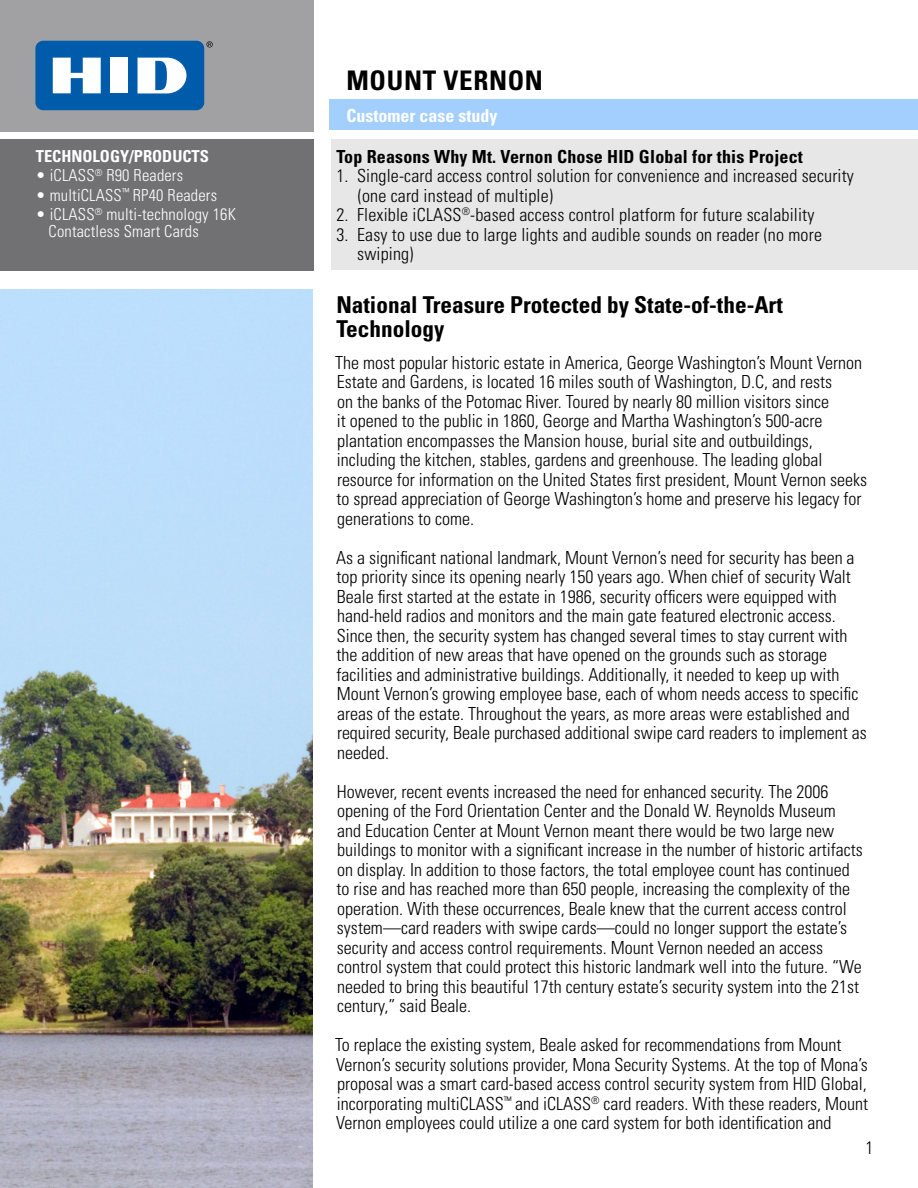
<style>
.page{position:relative;width:918px;height:1188px;background:#fff}
.page>*{position:absolute;margin:0;border:0;box-sizing:border-box;transform-origin:0 0}
.t1{font:700 condensed 27px "Univers";letter-spacing:.025em;color:#000}
.t2{font:700 condensed 23.25px/24px "Univers";color:#000}
.t3{font:300 condensed 18px/19.5px "Univers";color:#000}
.t4{font:700 condensed 18px "Univers";letter-spacing:.01em;color:#000}
.t5{font:700 condensed 18px "Univers";color:#fff}
.t6{font:300 condensed 16.5px "Univers";letter-spacing:.01em;color:#fff}
.t7{font:700 condensed 16.5px "Univers";color:#fff}
</style>
<div class="page">
<div style="left:0;top:140px;width:314px;height:131px;background:#717073"></div>
<div style="left:332px;top:140px;width:586px;height:130px;background:#e7e7e8"></div>
<div style="left:329px;top:100px;width:589px;height:30px;background:#a3cfff"></div>
<img style="left:0;top:289px;width:313px;height:899px">
<div style="left:0;top:0;width:314px;height:131px;background:#a1a1a4"></div>
<svg style="left:207px;top:41px;width:6px;height:6px"></svg>
<div style="left:35px;top:41px;width:169px;height:69px;background:#005baa;border-radius:8px"></div>
<div style="left:110px;top:58px;width:18px;height:35px;background:#fff"></div>
<svg style="left:53px;top:58px;width:48px;height:35px"></svg>
<svg style="left:138px;top:58px;width:48px;height:35px"></svg>
<p class="t7" style="left:36px;top:146px;width:175px">TECHNOLOGY/PRODUCTS</p>
<p class="t6" style="left:36px;top:165px;width:149px">• iCLASS<sup>®</sup> R90 Readers</p>
<p class="t6" style="left:36px;top:185px;width:183px">• multiCLASS<sup>™</sup> RP40 Readers</p>
<p class="t6" style="left:36px;top:204px;width:202px">• iCLASS<sup>®</sup> multi-technology 16K</p>
<p class="t6" style="left:49px;top:221px;width:152px">Contactless Smart Cards</p>
<p class="t1" style="left:346px;top:64px;width:198px">MOUNT VERNON</p>
<p class="t5" style="left:346px;top:104px;width:152px">Customer case study</p>
<p class="t4" style="left:336px;top:145px;width:468px">Top Reasons Why Mt. Vernon Chose HID Global for this Project</p>
<p class="t3" style="left:336px;top:166px;width:519px">1. Single-card access control solution for convenience and increased security</p>
<p class="t3" style="left:358px;top:186px;width:197px">(one card instead of multiple)</p>
<p class="t3" style="left:336px;top:205px;width:480px">2. Flexible iCLASS<sup>®</sup>-based access control platform for future scalability</p>
<p class="t3" style="left:336px;top:225px;width:487px">3. Easy to use due to large lights and audible sounds on reader (no more</p>
<p class="t3" style="left:357px;top:244px;width:58px">swiping)</p>
<p class="t2" style="left:336px;top:293px;width:448px">National Treasure Protected by State-of-the-Art<br>Technology</p>
<p class="t3" style="left:335px;top:353px;width:534px">The most popular historic estate in America, George Washington’s Mount Vernon Estate and Gardens, is located 16 miles south of Washington, D.C, and rests<br>on the banks of the Potomac River. Toured by nearly 80 million visitors since<br>it opened to the public in 1860, George and Martha Washington’s 500-acre plantation encompasses the Mansion house, burial site and outbuildings, including the kitchen, stables, gardens and greenhouse. The leading global resource for information on the United States first president, Mount Vernon seeks to spread appreciation of George Washington’s home and preserve his legacy for generations to come.</p>
<p class="t3" style="left:336px;top:548px;width:532px">As a significant national landmark, Mount Vernon’s need for security has been a top priority since its opening nearly 150 years ago. When chief of security Walt Beale first started at the estate in 1986, security officers were equipped with hand-held radios and monitors and the main gate featured electronic access.<br>Since then, the security system has changed several times to stay current with the addition of new areas that have opened on the grounds such as storage facilities and administrative buildings. Additionally, it needed to keep up with Mount Vernon’s growing employee base, each of whom needs access to specific areas of the estate. Throughout the years, as more areas were established and required security, Beale purchased additional swipe card readers to implement as needed.</p>
<p class="t3" style="left:337px;top:782px;width:528px">However, recent events increased the need for enhanced security. The 2006 opening of the Ford Orientation Center and the Donald W. Reynolds Museum and Education Center at Mount Vernon meant there would be two large new buildings to monitor with a significant increase in the number of historic artifacts on display. In addition to those factors, the total employee count has continued to rise and has reached more than 650 people, increasing the complexity of the operation. With these occurrences, Beale knew that the current access control system—card readers with swipe cards—could no longer support the estate’s security and access control requirements. Mount Vernon needed an access control system that could protect this historic landmark well into the future. “We needed to bring this beautiful 17th century estate’s security system into the 21st century,” said Beale.</p>
<p class="t3" style="left:335px;top:1035px;width:535px">To replace the existing system, Beale asked for recommendations from Mount Vernon’s security solutions provider, Mona Security Systems. At the top of Mona’s proposal was a smart card-based access control security system from HID Global, incorporating multiCLASS<sup>™</sup> and iCLASS<sup>®</sup> card readers. With these readers, Mount Vernon employees could utilize a one card system for both identification and</p>
<p class="t3" style="left:866px;top:1138px;width:9px">1</p>
</div>
